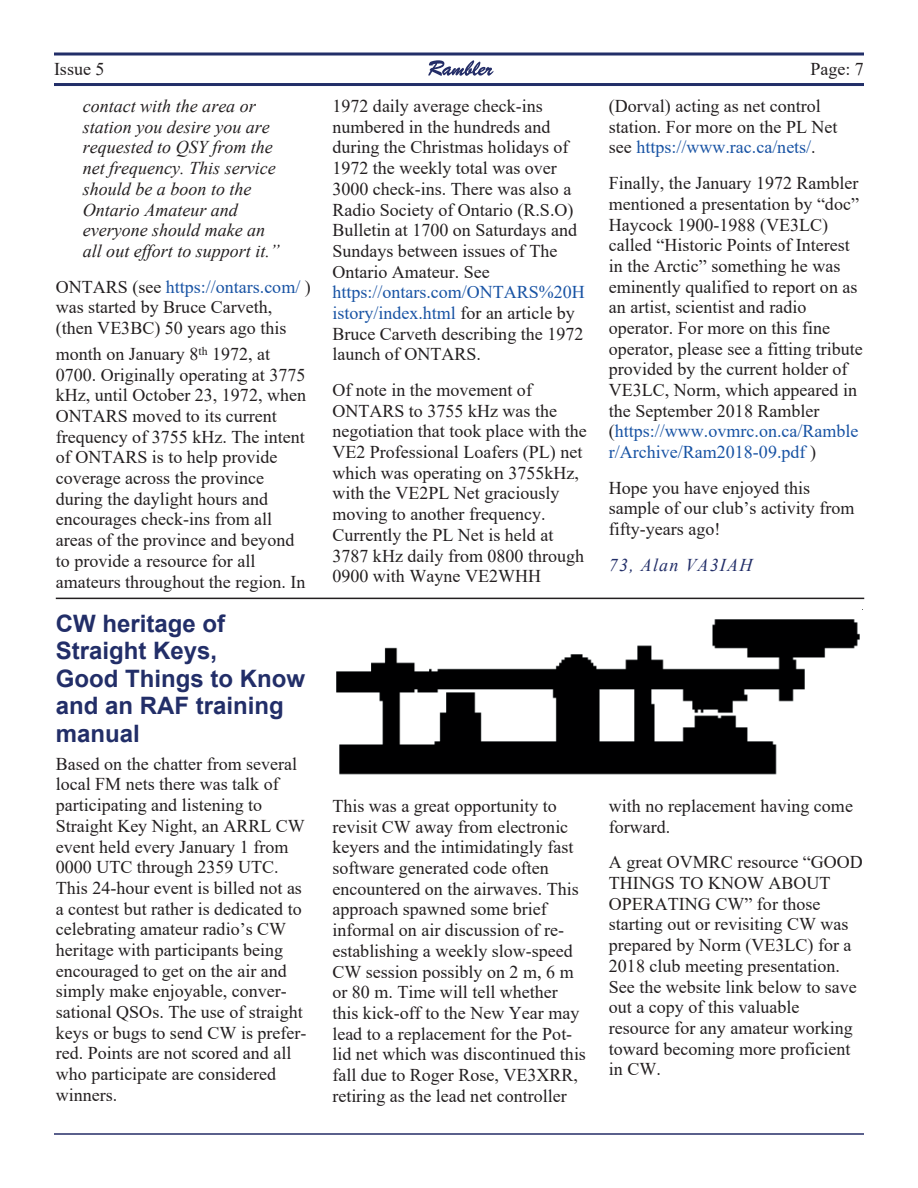
<style>
.page{position:relative;width:918px;height:1188px;background:#fff}
.page>*{position:absolute;margin:0;border:0;box-sizing:border-box;transform-origin:0 0}
.t1{font:700 24px/27.5px "Arial";color:#222e68}
.t2{font:18px/20.7px "Times New Roman";color:#231f20}
.t3{font:italic 18px/20.7px "Times New Roman";color:#231f20}
.t4{font:italic 18px "Times New Roman";letter-spacing:.065em;color:#222e68}
.s1{color:#1853a4}
</style>
<div class="page">
<svg style="left:54px;top:52px;width:810px;height:4px;background:#59628d"></svg>
<hr style="left:54px;top:83px;width:810px;height:3px;background:#222e68">
<svg style="left:428px;top:60px;width:65px;height:16px"></svg>
<hr style="left:54px;top:1133px;width:810px;height:2px;background:#242d67">
<hr style="left:56px;top:598px;width:808px;height:1px;background:#231f20">
<img style="left:336px;top:619px;width:524px;height:156px">
<p class="t2" style="left:54px;top:61px;width:52px">Issue 5</p>
<p class="t2" style="left:810px;top:61px;width:55px">Page: 7</p>
<p class="t3" style="left:83px;top:97px;width:199px">contact with the area or station you desire you are requested to QSY from the net frequency. This service should be a boon to the<br>Ontario Amateur and everyone should make an all out effort to support it.”</p>
<p class="t2" style="left:56px;top:278px;width:257px">ONTARS (see <span class="s1">https://ontars.com/</span> ) was started by Bruce Carveth, (then VE3BC) 50 years ago this</p>
<p class="t2" style="left:56px;top:345px;width:252px">month on January 8<sup>th</sup> 1972, at<br>0700. Originally operating at 3775 kHz, until October 23, 1972, when<br>ONTARS moved to its current frequency of 3755 kHz. The intent of ONTARS is to help provide coverage across the province during the daylight hours and encourages check-ins from all areas of the province and beyond to provide a resource for all amateurs throughout the region. In</p>
<p class="t2" style="left:332px;top:97px;width:246px">1972 daily average check-ins numbered in the hundreds and during the Christmas holidays of<br>1972 the weekly total was over<br>3000 check-ins. There was also a<br>Radio Society of Ontario (R.S.O)<br>Bulletin at 1700 on Saturdays and<br>Sundays between issues of The<br>Ontario Amateur. See</p>
<p class="t2" style="left:332px;top:284px;width:254px"><span class="s1">https://ontars.com/ONTARS%20H istory/index.html</span> for an article by<br>Bruce Carveth describing the 1972 launch of ONTARS.</p>
<p class="t2" style="left:332px;top:381px;width:256px">Of note in the movement of<br>ONTARS to 3755 kHz was the negotiation that took place with the<br>VE2 Professional Loafers (PL) net which was operating on 3755kHz, with the VE2PL Net graciously moving to another frequency.<br>Currently the PL Net is held at<br>3787 kHz daily from 0800 through<br>0900 with Wayne VE2WHH</p>
<p class="t2" style="left:609px;top:97px;width:230px">(Dorval) acting as net control station. For more on the PL Net see <span class="s1">https://www.rac.ca/nets/</span>.</p>
<p class="t2" style="left:609px;top:174px;width:255px">Finally, the January 1972 Rambler mentioned a presentation by “doc”<br>Haycock 1900-1988 (VE3LC) called “Historic Points of Interest in the Arctic” something he was eminently qualified to report on as an artist, scientist and radio operator. For more on this fine operator, please see a fitting tribute provided by the current holder of<br>VE3LC, Norm, which appeared in the September 2018 Rambler (<span class="s1">https://www.ovmrc.on.ca/Ramble r/Archive/Ram2018-09.pdf</span> )</p>
<p class="t2" style="left:609px;top:479px;width:247px">Hope you have enjoyed this sample of our club’s activity from fifty-years ago!</p>
<p class="t4" style="left:609px;top:558px;width:145px">73, Alan VA3IAH</p>
<h1 class="t1" style="left:56px;top:612px;width:251px">CW heritage of<br>Straight Keys,<br>Good Things to Know and an RAF training manual</h1>
<p class="t2" style="left:56px;top:755px;width:252px">Based on the chatter from several local FM nets there was talk of participating and listening to<br>Straight Key Night, an ARRL CW event held every January 1 from<br>0000 UTC through 2359 UTC.<br>This 24-hour event is billed not as a contest but rather is dedicated to celebrating amateur radio’s CW heritage with participants being encouraged to get on the air and simply make enjoyable, conver&shy;sational QSOs. The use of straight keys or bugs to send CW is prefer&shy;red. Points are not scored and all who participate are considered winners.</p>
<p class="t2" style="left:332px;top:797px;width:255px">This was a great opportunity to revisit CW away from electronic keyers and the intimidatingly fast software generated code often encountered on the airwaves. This approach spawned some brief informal on air discussion of re&shy;establishing a weekly slow-speed<br>CW session possibly on 2 m, 6 m or 80 m. Time will tell whether this kick-off to the New Year may lead to a replacement for the Pot&shy;lid net which was discontinued this fall due to Roger Rose, VE3XRR, retiring as the lead net controller</p>
<p class="t2" style="left:609px;top:797px;width:246px">with no replacement having come forward.</p>
<p class="t2" style="left:609px;top:854px;width:255px">A great OVMRC resource “GOOD<br>THINGS TO KNOW ABOUT<br>OPERATING CW” for those starting out or revisiting CW was prepared by Norm (VE3LC) for a<br>2018 club meeting presentation.<br>See the website link below to save out a copy of this valuable resource for any amateur working toward becoming more proficient in CW.</p>
</div>
